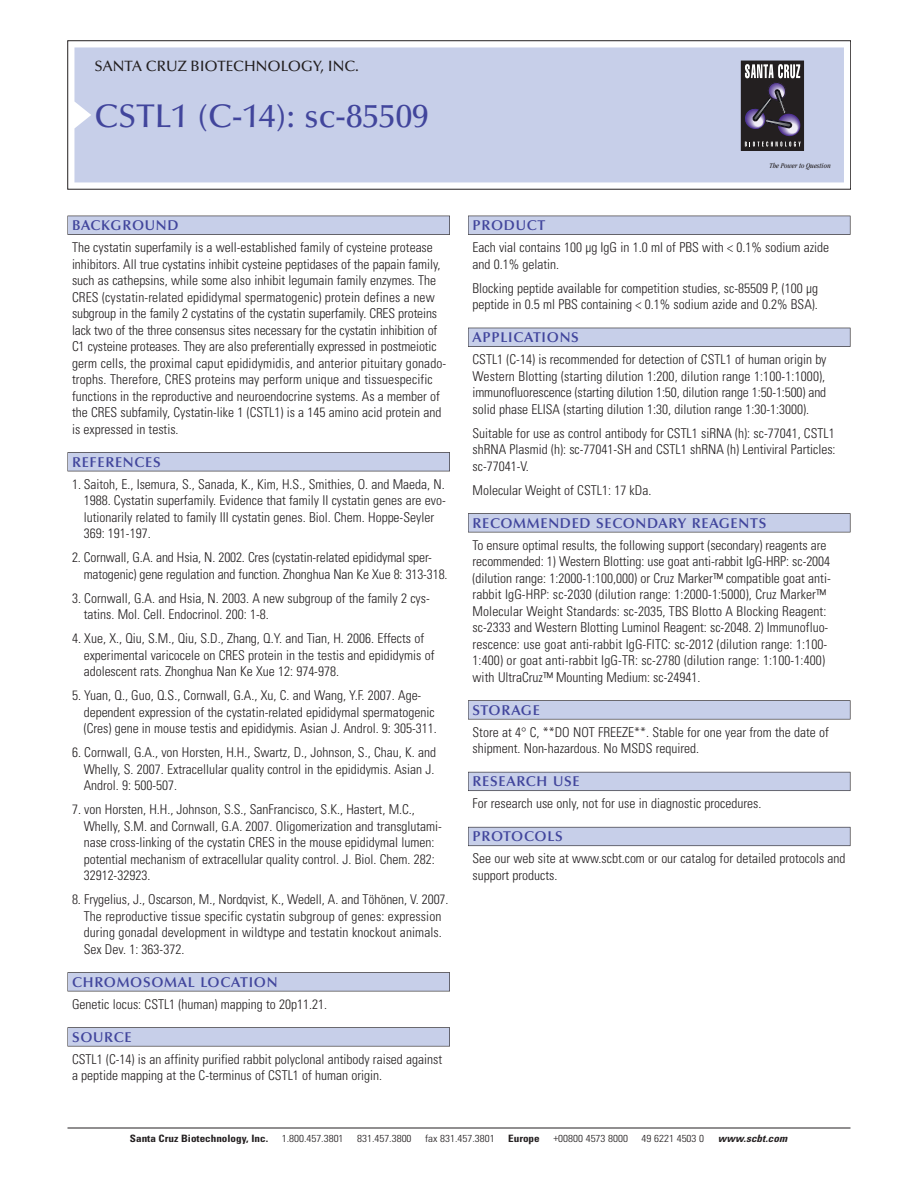
<style>
.page{position:relative;width:918px;height:1188px;background:#fff}
.page>*{position:absolute;margin:0;border:0;box-sizing:border-box;transform-origin:0 0}
.t1{font:500 33px "Optima";color:#41459c}
.t2{font:500 15px "Optima";color:#231f20}
.t3{font:600 14.25px "Optima";letter-spacing:.05em;color:#41459c}
.t4{font:300 condensed 13.5px/16.5px "Univers";color:#231f20}
.t5{font:300 condensed 10.2px "Univers";color:#231f20;scale:1.1 1}
.t6{font:700 condensed 10.2px "Univers";color:#231f20;scale:1.1 1}
.t7{font:italic 700 condensed 10.2px "Univers";color:#231f20;scale:1.1 1}
.t8{font:italic condensed 7.5px "Garamond";color:#231f20}
</style>
<div class="page">
<div style="left:74px;top:47px;width:770px;height:135px;background:#c7cfe9"></div>
<div style="left:741px;top:61px;width:62px;height:89px;background:#231f20"></div>
<div style="left:741px;top:61px;width:63px;height:90px;border:1px solid #231f20"></div>
<svg style="left:741px;top:64px;width:64px;height:83px"></svg>
<div style="left:68px;top:216px;width:382px;height:19px;background:#64636a"></div>
<div style="left:68px;top:216px;width:381px;height:18px;background:#c7cfe9"></div>
<div style="left:68px;top:452px;width:382px;height:19px;background:#64636a"></div>
<div style="left:68px;top:453px;width:381px;height:18px;background:#c7cfe9"></div>
<div style="left:68px;top:972px;width:382px;height:19px;background:#67666b"></div>
<div style="left:68px;top:973px;width:381px;height:18px;background:#c7cfe9"></div>
<div style="left:68px;top:1027px;width:382px;height:19px;background:#6b696e"></div>
<div style="left:68px;top:1028px;width:381px;height:18px;background:#c7cfe9"></div>
<div style="left:468px;top:216px;width:382px;height:19px;background:#64636a"></div>
<div style="left:468px;top:216px;width:382px;height:18px;background:#c7cfe9"></div>
<div style="left:468px;top:328px;width:382px;height:19px;background:#62626a"></div>
<div style="left:468px;top:328px;width:382px;height:18px;background:#c7cfe9"></div>
<div style="left:468px;top:513px;width:382px;height:19px;background:#67666b"></div>
<div style="left:468px;top:514px;width:382px;height:18px;background:#c7cfe9"></div>
<div style="left:468px;top:700px;width:382px;height:19px;background:#6b696e"></div>
<div style="left:468px;top:701px;width:382px;height:18px;background:#c7cfe9"></div>
<div style="left:468px;top:772px;width:382px;height:19px;background:#696a75"></div>
<div style="left:468px;top:772px;width:382px;height:18px;background:#c7cfe9"></div>
<div style="left:468px;top:827px;width:382px;height:19px;background:#717380"></div>
<div style="left:468px;top:827px;width:382px;height:18px;background:#c7cfe9"></div>
<hr style="left:68px;top:1128px;width:782px;height:1px;background:#231f20">
<p class="t2" style="left:94px;top:60px;width:266px">SANTA CRUZ BIOTECHNOLOGY, INC.</p>
<h1 class="t1" style="left:94px;top:102px;width:336px">CSTL1 (C-14): sc-85509</h1>
<p class="t3" style="left:72px;top:219px;width:108px">BACKGROUND</p>
<p class="t4" style="left:72px;top:240px;width:376px">The cystatin superfamily is a well-established family of cysteine protease inhibitors. All true cystatins inhibit cysteine peptidases of the papain family, such as cathepsins, while some also inhibit legumain family enzymes. The CRES (cystatin-related epididymal spermatogenic) protein defines a new subgroup in the family 2 cystatins of the cystatin superfamily. CRES proteins lack two of the three consensus sites necessary for the cystatin inhibition of C1 cysteine proteases. They are also preferentially expressed in postmeiotic germ cells, the proximal caput epididymidis, and anterior pituitary gonado&shy;trophs. Therefore, CRES proteins may perform unique and tissuespecific functions in the reproductive and neuroendocrine systems. As a member of the CRES subfamily, Cystatin-like 1 (CSTL1) is a 145 amino acid protein and is expressed in testis.</p>
<p class="t3" style="left:72px;top:456px;width:90px">REFERENCES</p>
<p class="t4" style="left:84px;top:477px;width:364px;text-indent:-12px">1. Saitoh, E., Isemura, S., Sanada, K., Kim, H.S., Smithies, O. and Maeda, N.<br>1988. Cystatin superfamily. Evidence that family II cystatin genes are evo&shy;lutionarily related to family III cystatin genes. Biol. Chem. Hoppe-Seyler 369: 191-197.</p>
<p class="t4" style="left:84px;top:550px;width:365px;text-indent:-12px">2. Cornwall, G.A. and Hsia, N. 2002. Cres (cystatin-related epididymal sper&shy;matogenic) gene regulation and function. Zhonghua Nan Ke Xue 8: 313-318.</p>
<p class="t4" style="left:84px;top:591px;width:348px;text-indent:-12px">3. Cornwall, G.A. and Hsia, N. 2003. A new subgroup of the family 2 cys&shy;tatins. Mol. Cell. Endocrinol. 200: 1-8.</p>
<p class="t4" style="left:84px;top:631px;width:352px;text-indent:-12px">4. Xue, X., Qiu, S.M., Qiu, S.D., Zhang, Q.Y. and Tian, H. 2006. Effects of experimental varicocele on CRES protein in the testis and epididymis of adolescent rats. Zhonghua Nan Ke Xue 12: 974-978.</p>
<p class="t4" style="left:84px;top:688px;width:355px;text-indent:-12px">5. Yuan, Q., Guo, Q.S., Cornwall, G.A., Xu, C. and Wang, Y.F. 2007. Age&shy;dependent expression of the cystatin-related epididymal spermatogenic (Cres) gene in mouse testis and epididymis. Asian J. Androl. 9: 305-311.</p>
<p class="t4" style="left:84px;top:745px;width:354px;text-align:justify;text-indent:-12px">6. Cornwall, G.A., von Horsten, H.H., Swartz, D., Johnson, S., Chau, K. and Whelly, S. 2007. Extracellular quality control in the epididymis. Asian J.<br>Androl. 9: 500-507.</p>
<p class="t4" style="left:84px;top:802px;width:360px;text-indent:-12px">7. von Horsten, H.H., Johnson, S.S., SanFrancisco, S.K., Hastert, M.C., Whelly, S.M. and Cornwall, G.A. 2007. Oligomerization and transglutami&shy;nase cross-linking of the cystatin CRES in the mouse epididymal lumen: potential mechanism of extracellular quality control. J. Biol. Chem. 282:<br>32912-32923.</p>
<p class="t4" style="left:84px;top:892px;width:366px;text-indent:-12px">8. Frygelius, J., Oscarson, M., Nordqvist, K., Wedell, A. and Töhönen, V. 2007.<br>The reproductive tissue specific cystatin subgroup of genes: expression during gonadal development in wildtype and testatin knockout animals.<br>Sex Dev. 1: 363-372.</p>
<p class="t3" style="left:72px;top:976px;width:207px">CHROMOSOMAL LOCATION</p>
<p class="t4" style="left:72px;top:997px;width:257px">Genetic locus: CSTL1 (human) mapping to 20p11.21.</p>
<p class="t3" style="left:72px;top:1031px;width:61px">SOURCE</p>
<p class="t4" style="left:72px;top:1052px;width:372px">CSTL1 (C-14) is an affinity purified rabbit polyclonal antibody raised against a peptide mapping at the C-terminus of CSTL1 of human origin.</p>
<p class="t8" style="left:769px;top:163px;width:63px">The Power to Question</p>
<p class="t3" style="left:473px;top:219px;width:74px">PRODUCT</p>
<p class="t4" style="left:473px;top:240px;width:358px">Each vial contains 100 µg IgG in 1.0 ml of PBS with &lt; 0.1% sodium azide and 0.1% gelatin.</p>
<p class="t4" style="left:473px;top:281px;width:347px">Blocking peptide available for competition studies, sc-85509 P, (100 µg peptide in 0.5 ml PBS containing &lt; 0.1% sodium azide and 0.2% BSA).</p>
<p class="t3" style="left:473px;top:331px;width:108px">APPLICATIONS</p>
<p class="t4" style="left:473px;top:352px;width:356px;text-align:justify">CSTL1 (C-14) is recommended for detection of CSTL1 of human origin by Western Blotting (starting dilution 1:200, dilution range 1:100-1:1000), immunofluorescence (starting dilution 1:50, dilution range 1:50-1:500) and solid phase ELISA (starting dilution 1:30, dilution range 1:30-1:3000).</p>
<p class="t4" style="left:473px;top:426px;width:365px;text-align:justify">Suitable for use as control antibody for CSTL1 siRNA (h): sc-77041, CSTL1 shRNA Plasmid (h): sc-77041-SH and CSTL1 shRNA (h) Lentiviral Particles: sc-77041-V.</p>
<p class="t4" style="left:473px;top:483px;width:180px">Molecular Weight of CSTL1: 17 kDa.</p>
<p class="t3" style="left:473px;top:517px;width:295px">RECOMMENDED SECONDARY REAGENTS</p>
<p class="t4" style="left:473px;top:538px;width:360px">To ensure optimal results, the following support (secondary) reagents are recommended: 1) Western Blotting: use goat anti-rabbit IgG-HRP: sc-2004 (dilution range: 1:2000-1:100,000) or Cruz Marker™ compatible goat anti&shy;rabbit IgG-HRP: sc-2030 (dilution range: 1:2000-1:5000), Cruz Marker™ Molecular Weight Standards: sc-2035, TBS Blotto A Blocking Reagent: sc-2333 and Western Blotting Luminol Reagent: sc-2048. 2) Immunofluo&shy;rescence: use goat anti-rabbit IgG-FITC: sc-2012 (dilution range: 1:100- 1:400) or goat anti-rabbit IgG-TR: sc-2780 (dilution range: 1:100-1:400) with UltraCruz™ Mounting Medium: sc-24941.</p>
<p class="t3" style="left:473px;top:704px;width:69px">STORAGE</p>
<p class="t4" style="left:473px;top:725px;width:358px">Store at 4° C, **DO NOT FREEZE**. Stable for one year from the date of shipment. Non-hazardous. No MSDS required.</p>
<p class="t3" style="left:473px;top:775px;width:109px">RESEARCH USE</p>
<p class="t4" style="left:473px;top:797px;width:290px">For research use only, not for use in diagnostic procedures.</p>
<p class="t3" style="left:473px;top:831px;width:92px">PROTOCOLS</p>
<p class="t4" style="left:473px;top:852px;width:375px">See our web site at www.scbt.com or our catalog for detailed protocols and support products.</p>
<p class="t6" style="left:130px;top:1135px;width:127px">Santa Cruz Biotechnology, Inc.</p>
<p class="t5" style="left:282px;top:1135px;width:58px">1.800.457.3801</p>
<p class="t5" style="left:357px;top:1135px;width:51px">831.457.3800</p>
<p class="t5" style="left:425px;top:1135px;width:65px">fax 831.457.3801</p>
<p class="t6" style="left:508px;top:1135px;width:30px">Europe</p>
<p class="t5" style="left:553px;top:1135px;width:69px">+00800 4573 8000</p>
<p class="t5" style="left:642px;top:1135px;width:58px">49 6221 4503 0</p>
<p class="t7" style="left:718px;top:1135px;width:67px">www.scbt.com</p>
</div>
